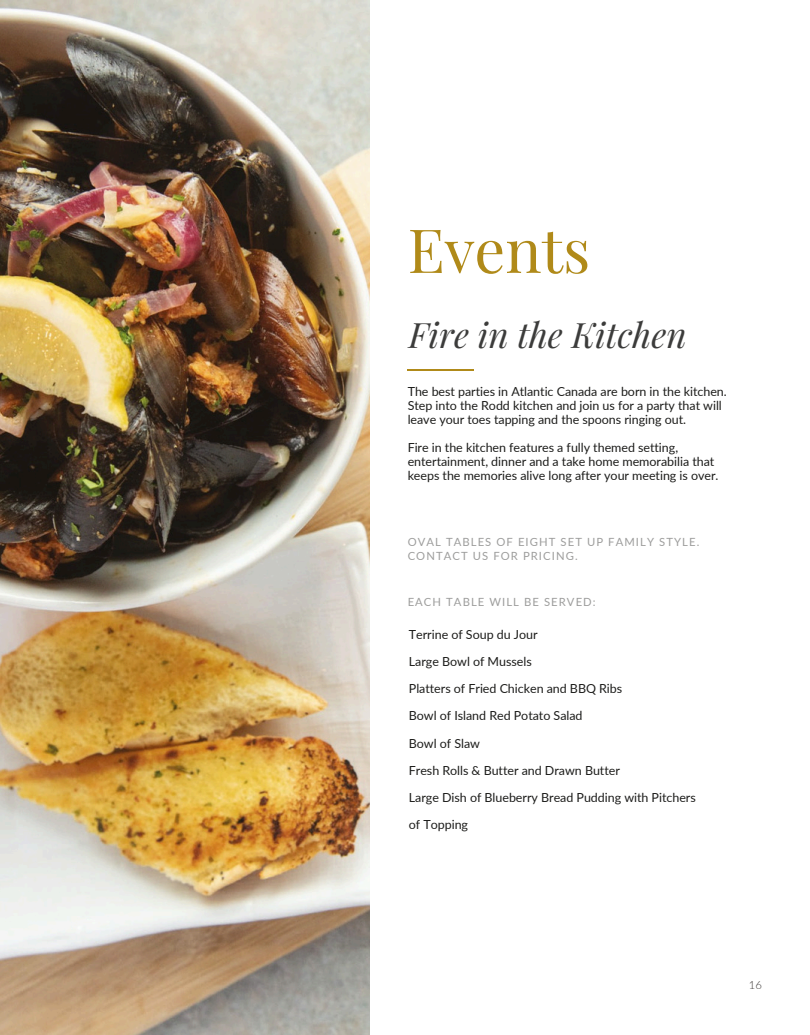
<style>
.page{position:relative;width:810px;height:1035px;background:#fff}
.page>*{position:absolute;margin:0;border:0;box-sizing:border-box;transform-origin:0 0}
.t1{font:60.88px "Playfair Display";color:#b08a19}
.t2{font:italic 34.88px "Playfair Display";color:#3c3c3b}
.t3{font:12.5px/27.2px "Lato";letter-spacing:-.005em;color:#1d1d1b}
.t4{font:11.25px/14px "Lato";letter-spacing:.1em;color:#9d9d9c}
.t5{font:300 11.25px "Lato";color:#3a3634}
</style>
<div class="page">
<hr style="left:408px;top:370px;width:66px;height:1px;background:#b08a19">
<img style="left:0;top:0;width:369px;height:1035px">
<h3 class="t1" style="left:408px;top:207px;width:184px">Events</h3>
<p class="t2" style="left:409px;top:310px;width:279px">Fire in the Kitchen</p>
<p class="t3" style="left:408px;top:384px;width:321px;line-height:14px">The best parties in Atlantic Canada are born in the kitchen.<br>Step into the Rodd kitchen and join us for a party that will leave your toes tapping and the spoons ringing out.</p>
<p class="t3" style="left:408px;top:440px;width:312px;line-height:14px">Fire in the kitchen features a fully themed setting, entertainment, dinner and a take home memorabilia that keeps the memories alive long after your meeting is over.</p>
<h2 class="t4" style="left:408px;top:535px;width:293px">OVAL TABLES OF EIGHT SET UP FAMILY STYLE.<br>CONTACT US FOR PRICING.</h2>
<h1 class="t4" style="left:408px;top:595px;width:190px">EACH TABLE WILL BE SERVED:</h1>
<h3 class="t3" style="left:409px;top:620px;width:288px">Terrine of Soup du Jour<br>Large Bowl of Mussels<br>Platters of Fried Chicken and BBQ Ribs<br>Bowl of Island Red Potato Salad<br>Bowl of Slaw<br>Fresh Rolls &amp; Butter and Drawn Butter<br>Large Dish of Blueberry Bread Pudding with Pitchers of Topping</h3>
<h3 class="t5" style="left:749px;top:978px;width:15px">16</h3>
</div>
